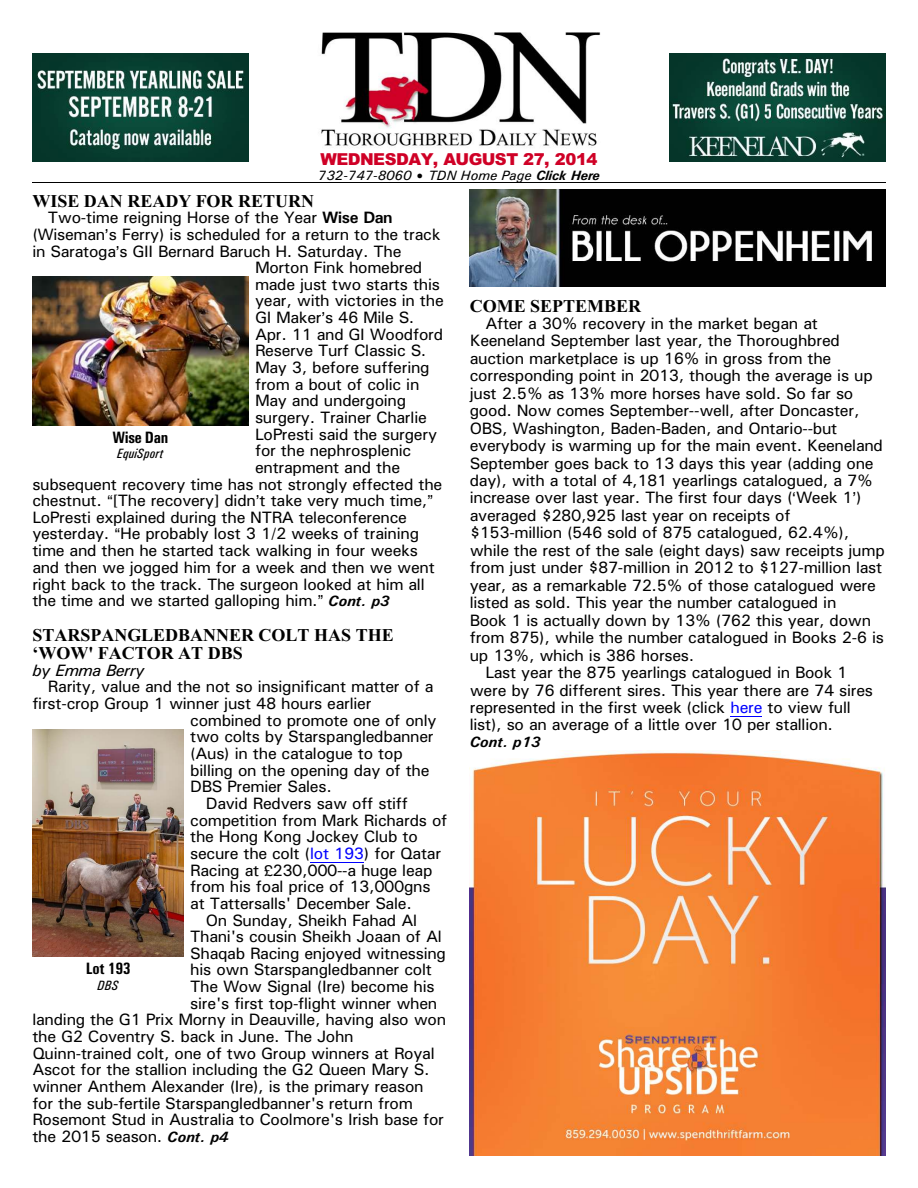
<style>
.page{position:relative;width:918px;height:1188px;background:#fff}
.page>*{position:absolute;margin:0;border:0;box-sizing:border-box;transform-origin:0 0}
.t1{font:700 18px/18.1px "Times New Roman";color:#000}
.t2{font:16.5px "Univers";letter-spacing:-.015em;color:#000}
.t3{font:900 16.5px "Arial";letter-spacing:-.035em;color:#cf0026}
.t4{font:700 16.5px "Univers Condensed";letter-spacing:-.02em;color:#000}
.t5{font:italic 16.5px "Univers";letter-spacing:-.025em;color:#000}
.t6{font:italic 700 15px "Univers";color:#000}
.t7{font:italic 13.5px "Univers";color:#000}
.t8{font:italic 13.5px "Univers Condensed";letter-spacing:.02em;color:#000}
.s1{font-weight:700}
.s2{font-weight:700;font-style:italic;font-size:15px}
.s3{color:#00f}
</style>
<div class="page">
<hr style="left:32px;top:183px;width:853px;height:1px;background:#000">
<img style="left:321px;top:32px;width:280px;height:116px">
<img style="left:32px;top:54px;width:217px;height:108px">
<img style="left:670px;top:54px;width:216px;height:108px">
<hr style="left:310px;top:862px;width:54px;height:1px;background:#00f">
<hr style="left:731px;top:716px;width:31px;height:1px;background:#00f">
<img style="left:470px;top:750px;width:416px;height:406px">
<img style="left:32px;top:276px;width:217px;height:150px">
<img style="left:32px;top:729px;width:152px;height:228px">
<img style="left:470px;top:189px;width:416px;height:98px">
<p class="t3" style="left:321px;top:153px;width:279px">WEDNESDAY, AUGUST 27, 2014</p>
<p class="t7" style="left:318px;top:171px;width:283px">732-747-8060 TDN Home Page <span class="s1">Click Here</span></p>
<p class="t1" style="left:32px;top:194px;width:283px">WISE DAN READY FOR RETURN</p>
<p class="t2" style="left:48px;top:212px;width:346px">Two-time reigning Horse of the Year <span class="s1">Wise Dan</span></p>
<p class="t2" style="left:32px;top:228px;width:410px">(Wiseman s Ferry) is scheduled for a return to the track</p>
<p class="t2" style="left:32px;top:245px;width:371px">in Saratoga s GII Bernard Baruch H. Saturday. The</p>
<p class="t2" style="left:255px;top:262px;width:169px">Morton Fink homebred</p>
<p class="t2" style="left:255px;top:278px;width:186px">made just two starts this</p>
<p class="t2" style="left:255px;top:295px;width:190px">year, with victories in the</p>
<p class="t2" style="left:255px;top:312px;width:161px">GI Maker s 46 Mile S.</p>
<p class="t2" style="left:255px;top:328px;width:190px">Apr. 11 and GI Woodford</p>
<p class="t2" style="left:255px;top:345px;width:173px">Reserve Turf Classic S.</p>
<p class="t2" style="left:255px;top:362px;width:176px">May 3, before suffering</p>
<p class="t2" style="left:255px;top:378px;width:166px">from a bout of colic in</p>
<p class="t2" style="left:255px;top:395px;width:153px">May and undergoing</p>
<p class="t2" style="left:255px;top:412px;width:173px">surgery. Trainer Charlie</p>
<p class="t2" style="left:255px;top:428px;width:184px">LoPresti said the surgery</p>
<p class="t2" style="left:255px;top:445px;width:158px">for the nephrosplenic</p>
<p class="t2" style="left:255px;top:461px;width:147px">entrapment and the</p>
<p class="t2" style="left:32px;top:478px;width:411px">subsequent recovery time has not strongly effected the</p>
<p class="t2" style="left:32px;top:495px;width:396px">chestnut. [The recovery] didn t take very much time,</p>
<p class="t2" style="left:32px;top:512px;width:376px">LoPresti explained during the NTRA teleconference</p>
<p class="t2" style="left:32px;top:528px;width:388px">yesterday. He probably lost 3 1/2 weeks of training</p>
<p class="t2" style="left:32px;top:545px;width:387px">time and then he started tack walking in four weeks</p>
<p class="t2" style="left:32px;top:561px;width:404px">and then we jogged him for a week and then we went</p>
<p class="t2" style="left:32px;top:578px;width:394px">right back to the track. The surgeon looked at him all</p>
<p class="t2" style="left:32px;top:595px;width:359px">the time and we started galloping him. <span class="s2">Cont. p3</span></p>
<p class="t1" style="left:32px;top:628px;width:363px">STARSPANGLEDBANNER COLT HAS THE ‘WOW' FACTOR AT DBS</p>
<p class="t5" style="left:32px;top:664px;width:114px">by Emma Berry</p>
<p class="t2" style="left:48px;top:681px;width:387px">Rarity, value and the not so insignificant matter of a</p>
<p class="t2" style="left:32px;top:698px;width:341px">first-crop Group 1 winner just 48 hours earlier</p>
<p class="t2" style="left:190px;top:714px;width:248px">combined to promote one of only</p>
<p class="t2" style="left:190px;top:731px;width:245px">two colts by Starspangledbanner</p>
<p class="t2" style="left:190px;top:748px;width:214px">(Aus) in the catalogue to top</p>
<p class="t2" style="left:190px;top:764px;width:241px">billing on the opening day of the</p>
<p class="t2" style="left:190px;top:781px;width:143px">DBS Premier Sales.</p>
<p class="t2" style="left:206px;top:798px;width:204px">David Redvers saw off stiff</p>
<p class="t2" style="left:190px;top:814px;width:258px">competition from Mark Richards of</p>
<p class="t2" style="left:190px;top:831px;width:229px">the Hong Kong Jockey Club to</p>
<p class="t2" style="left:190px;top:848px;width:252px">secure the colt (<span class="s3">lot 193</span>) for Qatar</p>
<p class="t2" style="left:190px;top:864px;width:244px">Racing at 230,000--a huge leap</p>
<p class="t2" style="left:190px;top:881px;width:242px">from his foal price of 13,000gns</p>
<p class="t2" style="left:190px;top:897px;width:223px">at Tattersalls' December Sale.</p>
<p class="t2" style="left:206px;top:914px;width:213px">On Sunday, Sheikh Fahad Al</p>
<p class="t2" style="left:190px;top:931px;width:253px">Thani's cousin Sheikh Joaan of Al</p>
<p class="t2" style="left:190px;top:947px;width:257px">Shaqab Racing enjoyed witnessing</p>
<p class="t2" style="left:190px;top:964px;width:243px">his own Starspangledbanner colt</p>
<p class="t2" style="left:190px;top:981px;width:246px">The Wow Signal (Ire) become his</p>
<p class="t2" style="left:190px;top:997px;width:249px">sire's first top-flight winner when</p>
<p class="t2" style="left:32px;top:1014px;width:415px">landing the G1 Prix Morny in Deauville, having also won</p>
<p class="t2" style="left:32px;top:1031px;width:323px">the G2 Coventry S. back in June. The John</p>
<p class="t2" style="left:32px;top:1047px;width:404px">Quinn-trained colt, one of two Group winners at Royal</p>
<p class="t2" style="left:32px;top:1064px;width:399px">Ascot for the stallion including the G2 Queen Mary S.</p>
<p class="t2" style="left:32px;top:1081px;width:393px">winner Anthem Alexander (Ire), is the primary reason</p>
<p class="t2" style="left:32px;top:1097px;width:382px">for the sub-fertile Starspangledbanner's return from</p>
<p class="t2" style="left:32px;top:1114px;width:413px">Rosemont Stud in Australia to Coolmore's Irish base for</p>
<p class="t2" style="left:32px;top:1131px;width:198px">the 2015 season. <span class="s2">Cont. p4</span></p>
<p class="t4" style="left:112px;top:432px;width:57px">Wise Dan</p>
<p class="t8" style="left:117px;top:449px;width:48px">EquiSport</p>
<p class="t4" style="left:86px;top:963px;width:47px">Lot 193</p>
<p class="t8" style="left:97px;top:981px;width:23px">DBS</p>
<p class="t1" style="left:470px;top:298px;width:173px">COME SEPTEMBER</p>
<p class="t2" style="left:485px;top:317px;width:334px">After a 30% recovery in the market began at</p>
<p class="t2" style="left:470px;top:335px;width:372px">Keeneland September last year, the Thoroughbred</p>
<p class="t2" style="left:470px;top:352px;width:363px">auction marketplace is up 16% in gross from the</p>
<p class="t2" style="left:470px;top:370px;width:405px">corresponding point in 2013, though the average is up</p>
<p class="t2" style="left:470px;top:387px;width:385px">just 2.5% as 13% more horses have sold. So far so</p>
<p class="t2" style="left:470px;top:405px;width:391px">good. Now comes September--well, after Doncaster,</p>
<p class="t2" style="left:470px;top:422px;width:369px">OBS, Washington, Baden-Baden, and Ontario--but</p>
<p class="t2" style="left:470px;top:440px;width:415px">everybody is warming up for the main event. Keeneland</p>
<p class="t2" style="left:470px;top:457px;width:405px">September goes back to 13 days this year (adding one</p>
<p class="t2" style="left:470px;top:475px;width:405px">day), with a total of 4,181 yearlings catalogued, a 7%</p>
<p class="t2" style="left:470px;top:492px;width:393px">increase over last year. The first four days ( Week 1 )</p>
<p class="t2" style="left:470px;top:510px;width:322px">averaged $280,925 last year on receipts of</p>
<p class="t2" style="left:470px;top:527px;width:381px">$153-million (546 sold of 875 catalogued, 62.4%),</p>
<p class="t2" style="left:470px;top:544px;width:416px">while the rest of the sale (eight days) saw receipts jump</p>
<p class="t2" style="left:470px;top:562px;width:414px">from just under $87-million in 2012 to $127-million last</p>
<p class="t2" style="left:470px;top:579px;width:408px">year, as a remarkable 72.5% of those catalogued were</p>
<p class="t2" style="left:470px;top:597px;width:368px">listed as sold. This year the number catalogued in</p>
<p class="t2" style="left:470px;top:614px;width:403px">Book 1 is actually down by 13% (762 this year, down</p>
<p class="t2" style="left:470px;top:632px;width:416px">from 875), while the number catalogued in Books 2-6 is</p>
<p class="t2" style="left:470px;top:649px;width:226px">up 13%, which is 386 horses.</p>
<p class="t2" style="left:485px;top:667px;width:364px">Last year the 875 yearlings catalogued in Book 1</p>
<p class="t2" style="left:470px;top:684px;width:405px">were by 76 different sires. This year there are 74 sires</p>
<p class="t2" style="left:470px;top:702px;width:382px">represented in the first week (click <span class="s3">here</span> to view full</p>
<p class="t2" style="left:470px;top:719px;width:365px">list), so an average of a little over 10 per stallion.</p>
<p class="t6" style="left:470px;top:736px;width:72px">Cont. p13</p>
</div>
